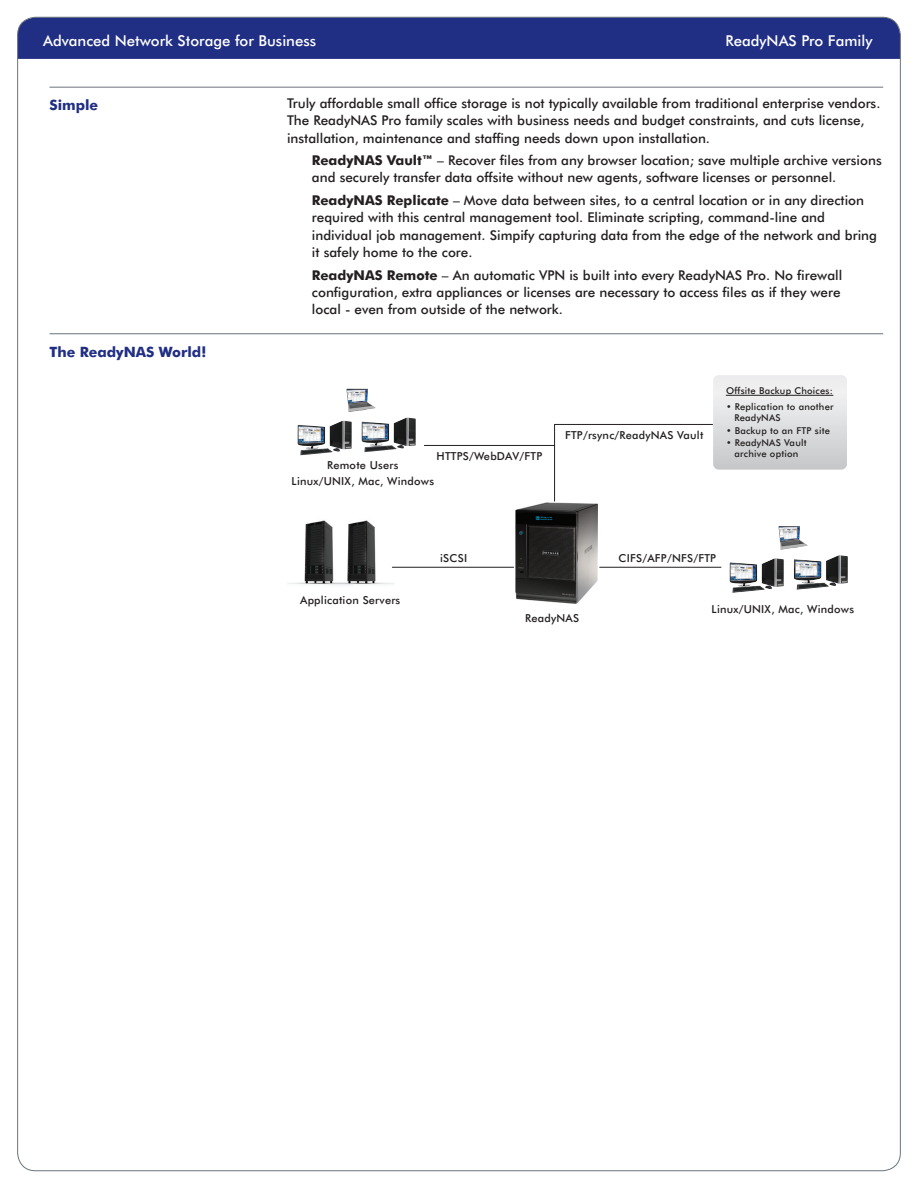
<style>
.page{position:relative;width:918px;height:1188px;background:#fff}
.page>*{position:absolute;margin:0;border:0;box-sizing:border-box;transform-origin:0 0}
.t1{font:500 15px "Futura BT";color:#fff}
.t2{font:700 14.25px "Futura BT";color:#202e84}
.t3{font:500 13.5px/17.2px "Futura BT";color:#231f20}
.t4{font:500 10.95px/15.8px "Futura BT";letter-spacing:.02em;color:#231f20;text-align:center}
.t5{font:500 9.45px/11.1px "Futura BT";letter-spacing:.02em;color:#231f20}
.s1{font-weight:700}
</style>
<div class="page">
<div style="left:17px;top:17px;width:883px;height:42px;background:#202e84"></div>
<hr style="left:50px;top:87px;width:833px;height:1px;background:#6a747c">
<hr style="left:50px;top:333px;width:833px;height:1px;background:#6a747c">
<img style="left:516px;top:503px;width:82px;height:101px">
<img style="left:730px;top:558px;width:54px;height:35px">
<img style="left:794px;top:555px;width:54px;height:35px">
<img style="left:778px;top:526px;width:30px;height:24px">
<img style="left:298px;top:421px;width:54px;height:34px">
<img style="left:362px;top:418px;width:54px;height:34px">
<img style="left:346px;top:389px;width:29px;height:23px">
<hr style="left:600px;top:567px;width:121px;height:1px;background:#231f20">
<hr style="left:392px;top:567px;width:122px;height:1px;background:#231f20">
<hr style="left:554px;top:424px;width:1px;height:77px;background:#231f20">
<hr style="left:424px;top:445px;width:131px;height:1px;background:#231f20">
<hr style="left:555px;top:424px;width:158px;height:1px;background:#231f20">
<svg style="left:713px;top:375px;width:134px;height:95px;background:#dedee0"></svg>
<hr style="left:726px;top:395px;width:107px;height:1px;background:#231f20">
<img style="left:288px;top:520px;width:42px;height:65px">
<img style="left:330px;top:520px;width:65px;height:66px">
<p class="t1" style="left:43px;top:32px;width:275px">Advanced Network Storage for Business</p>
<p class="t1" style="left:726px;top:32px;width:148px">ReadyNAS Pro Family</p>
<p class="t2" style="left:50px;top:97px;width:50px">Simple</p>
<p class="t3" style="left:287px;top:95px;width:595px">Truly affordable small office storage is not typically available from traditional enterprise vendors.<br>The ReadyNAS Pro family scales with business needs and budget constraints, and cuts license, installation, maintenance and staffing needs down upon installation.</p>
<p class="t3" style="left:312px;top:152px;width:571px"><span class="s1">ReadyNAS Vault™</span> – Recover files from any browser location; save multiple archive versions and securely transfer data offsite without new agents, software licenses or personnel.</p>
<p class="t3" style="left:312px;top:192px;width:567px"><span class="s1">ReadyNAS Replicate</span> – Move data between sites, to a central location or in any direction required with this central management tool. Eliminate scripting, command-line and individual job management. Simpify capturing data from the edge of the network and bring it safely home to the core.</p>
<p class="t3" style="left:312px;top:266px;width:532px"><span class="s1">ReadyNAS Remote</span> – An automatic VPN is built into every ReadyNAS Pro. No firewall configuration, extra appliances or licenses are necessary to access files as if they were local - even from outside of the network.</p>
<p class="t2" style="left:50px;top:343px;width:158px">The ReadyNAS World!</p>
<p class="t4" style="left:437px;top:449px;width:107px">HTTPS/WebDAV/FTP</p>
<p class="t4" style="left:292px;top:457px;width:144px">Remote Users<br>Linux/UNIX, Mac, Windows</p>
<p class="t4" style="left:565px;top:428px;width:140px">FTP/rsync/ReadyNAS Vault</p>
<p class="t5" style="left:726px;top:385px;width:108px">Offsite Backup Choices:</p>
<p class="t5" style="left:735px;top:401px;width:101px;text-indent:-8px">• Replication to another<br>ReadyNAS</p>
<p class="t5" style="left:726px;top:425px;width:105px">• Backup to an FTP site</p>
<p class="t5" style="left:726px;top:437px;width:82px;text-align:center">• ReadyNAS Vault archive option</p>
<p class="t4" style="left:440px;top:550px;width:28px">iSCSI</p>
<p class="t4" style="left:619px;top:550px;width:99px">CIFS/AFP/NFS/FTP</p>
<p class="t4" style="left:300px;top:592px;width:102px">Application Servers</p>
<p class="t4" style="left:525px;top:610px;width:55px">ReadyNAS</p>
<p class="t4" style="left:712px;top:601px;width:144px">Linux/UNIX, Mac, Windows</p>
</div>
